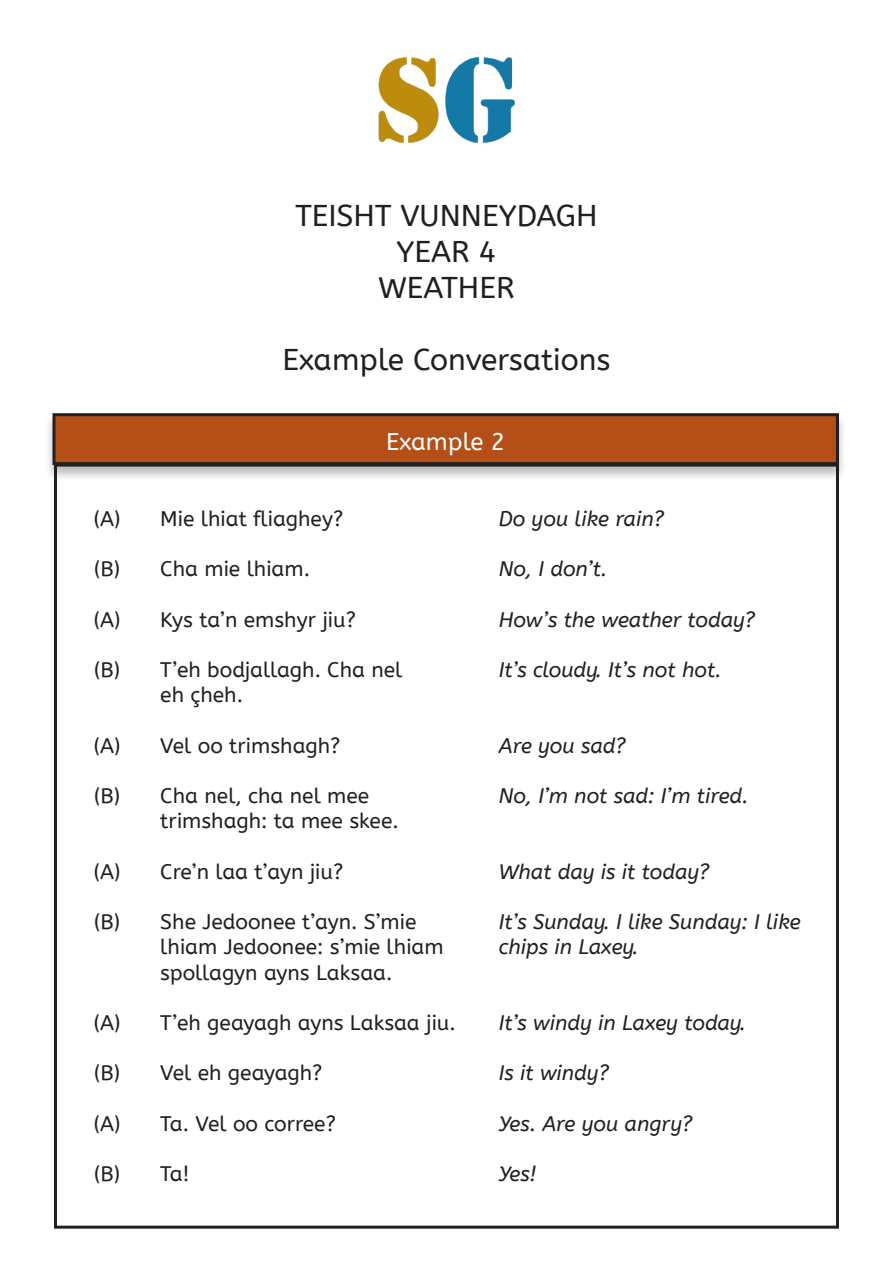
<style>
.page{position:relative;width:893px;height:1263px;background:#fff}
.page>*{position:absolute;margin:0;border:0;box-sizing:border-box;transform-origin:0 0}
.t1{font:30px "A Bee Zee";color:#231f20}
.t2{font:24px "A Bee Zee";color:#fff}
.t3{font:21px/25.2px "A Bee Zee";color:#231f20}
.t4{font:italic 21px/25.2px "A Bee Zee";color:#231f20}
</style>
<div class="page">
<div style="left:44px;top:413px;width:803px;height:68px;background:#231f20;opacity:.3"></div>
<div style="left:54px;top:415px;width:783px;height:49px;background:#b34f17"></div>
<div style="left:52px;top:413px;width:787px;height:52px;border:3px solid #231f20"></div>
<div style="left:54px;top:464px;width:785px;height:765px;border:3px solid #231f20"></div>
<img style="left:378px;top:57px;width:137px;height:86px">
<p class="t3" style="left:94px;top:506px;width:28px">(A)</p>
<p class="t3" style="left:94px;top:557px;width:27px">(B)</p>
<p class="t3" style="left:94px;top:607px;width:28px">(A)</p>
<p class="t3" style="left:94px;top:658px;width:27px">(B)</p>
<p class="t3" style="left:94px;top:733px;width:28px">(A)</p>
<p class="t3" style="left:94px;top:784px;width:27px">(B)</p>
<p class="t3" style="left:94px;top:859px;width:28px">(A)</p>
<p class="t3" style="left:94px;top:910px;width:27px">(B)</p>
<p class="t3" style="left:94px;top:1010px;width:28px">(A)</p>
<p class="t3" style="left:94px;top:1061px;width:27px">(B)</p>
<p class="t3" style="left:94px;top:1111px;width:28px">(A)</p>
<p class="t3" style="left:94px;top:1162px;width:27px">(B)</p>
<p class="t1" style="left:295px;top:198px;width:304px">TEISHT VUNNEYDAGH</p>
<p class="t1" style="left:396px;top:234px;width:102px">YEAR 4</p>
<p class="t1" style="left:378px;top:270px;width:138px">WEATHER</p>
<p class="t1" style="left:282px;top:342px;width:330px">Example Conversations</p>
<p class="t2" style="left:386px;top:428px;width:121px">Example 2</p>
<p class="t3" style="left:160px;top:506px;width:185px">Mie lhiat fliaghey?</p>
<p class="t3" style="left:160px;top:557px;width:151px">Cha mie lhiam.</p>
<p class="t3" style="left:160px;top:607px;width:197px">Kys ta’n emshyr jiu?</p>
<p class="t3" style="left:160px;top:658px;width:244px">T’eh bodjallagh. Cha nel</p>
<p class="t3" style="left:160px;top:683px;width:84px">eh çheh.</p>
<p class="t3" style="left:160px;top:733px;width:182px">Vel oo trimshagh?</p>
<p class="t3" style="left:160px;top:784px;width:240px">Cha nel, cha nel mee trimshagh: ta mee skee.</p>
<p class="t3" style="left:160px;top:859px;width:185px">Cre’n laa t’ayn jiu?</p>
<p class="t3" style="left:160px;top:910px;width:285px">She Jedoonee t’ayn. S’mie lhiam Jedoonee: s’mie lhiam spollagyn ayns Laksaa.</p>
<p class="t3" style="left:160px;top:1010px;width:297px">T’eh geayagh ayns Laksaa jiu.</p>
<p class="t3" style="left:160px;top:1061px;width:164px">Vel eh geayagh?</p>
<p class="t3" style="left:160px;top:1111px;width:177px">Ta. Vel oo corree?</p>
<p class="t3" style="left:160px;top:1162px;width:31px">Ta!</p>
<p class="t4" style="left:499px;top:506px;width:167px">Do you like rain?</p>
<p class="t4" style="left:499px;top:557px;width:110px">No, I don’t.</p>
<p class="t4" style="left:499px;top:607px;width:258px">How’s the weather today?</p>
<p class="t4" style="left:499px;top:658px;width:224px">It’s cloudy. It’s not hot.</p>
<p class="t4" style="left:499px;top:733px;width:129px">Are you sad?</p>
<p class="t4" style="left:499px;top:784px;width:251px">No, I’m not sad: I’m tired.</p>
<p class="t4" style="left:499px;top:859px;width:212px">What day is it today?</p>
<p class="t4" style="left:499px;top:910px;width:303px">It’s Sunday. I like Sunday: I like chips in Laxey.</p>
<p class="t4" style="left:499px;top:1010px;width:248px">It’s windy in Laxey today.</p>
<p class="t4" style="left:499px;top:1061px;width:112px">Is it windy?</p>
<p class="t4" style="left:499px;top:1111px;width:195px">Yes. Are you angry?</p>
<p class="t4" style="left:499px;top:1162px;width:39px">Yes!</p>
</div>
